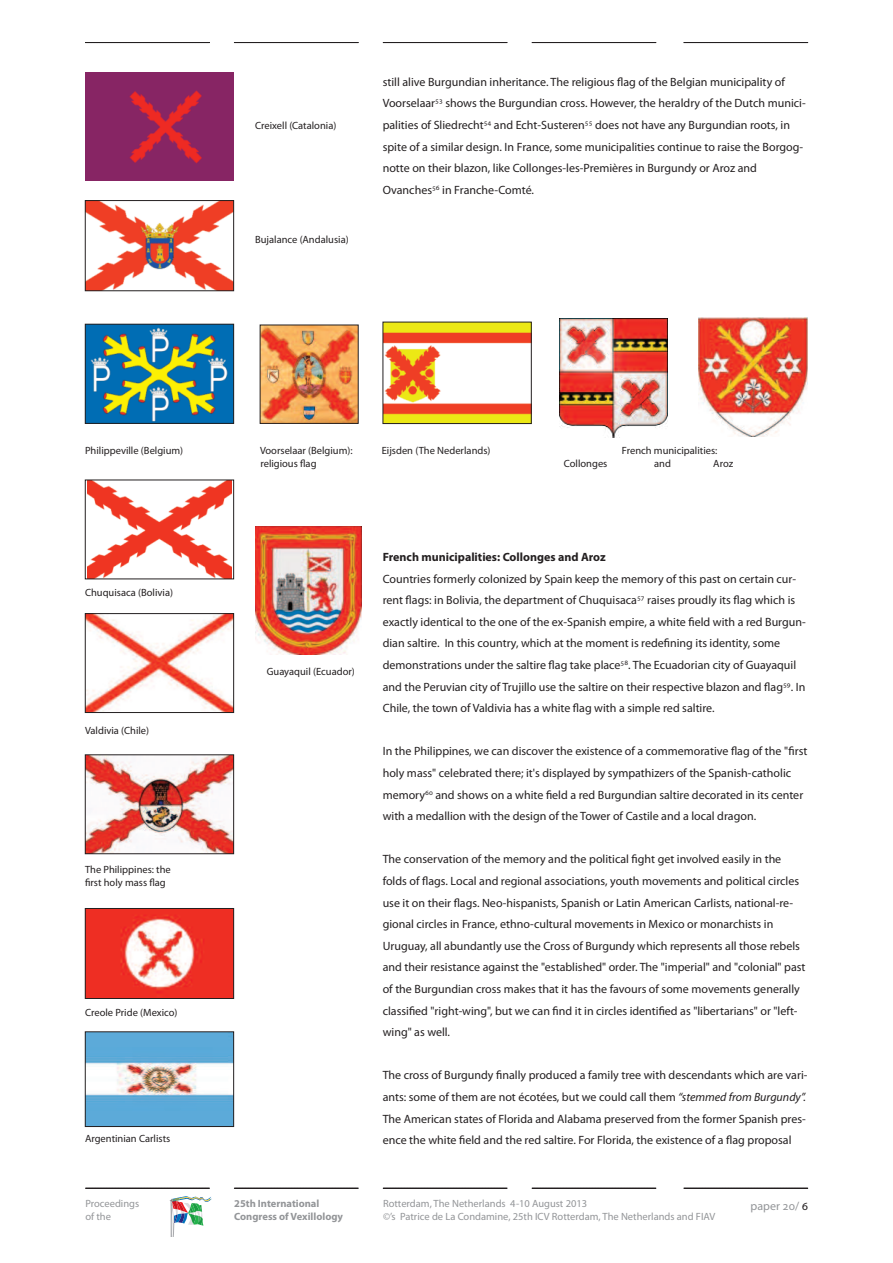
<style>
.page{position:relative;width:893px;height:1263px;background:#fff}
.page>*{position:absolute;margin:0;border:0;box-sizing:border-box;transform-origin:0 0}
.t1{font:12px/21.6px "Myriad Pro";color:#231f20}
.t2{font:700 12px "Myriad Pro";color:#231f20}
.t3{font:12px "Myriad Pro";color:#939598}
.t4{font:10.5px/12.6px "Myriad Pro";color:#231f20}
.t5{font:10.5px "Myriad Pro";color:#939598}
.t6{font:700 10.5px "Myriad Pro";color:#939598}
.s1{font-style:italic}
.s2{color:#231f20}
</style>
<div class="page">
<svg style="left:169px;top:1196px;width:43px;height:40px"></svg>
<svg style="left:85px;top:1188px;width:125px;height:1px"></svg>
<svg style="left:234px;top:1188px;width:125px;height:1px"></svg>
<svg style="left:383px;top:1188px;width:125px;height:1px"></svg>
<svg style="left:531px;top:1188px;width:126px;height:1px"></svg>
<svg style="left:683px;top:1188px;width:126px;height:1px"></svg>
<svg style="left:85px;top:42px;width:125px;height:2px"></svg>
<svg style="left:234px;top:42px;width:125px;height:2px"></svg>
<svg style="left:383px;top:42px;width:125px;height:2px"></svg>
<svg style="left:531px;top:42px;width:126px;height:2px"></svg>
<svg style="left:683px;top:42px;width:126px;height:2px"></svg>
<img style="left:85px;top:73px;width:149px;height:108px">
<img style="left:87px;top:202px;width:145px;height:87px">
<div style="left:85px;top:200px;width:149px;height:91px;border:1px solid #231f20"></div>
<img style="left:87px;top:326px;width:145px;height:96px">
<div style="left:85px;top:324px;width:149px;height:100px;border:1px solid #231f20"></div>
<img style="left:262px;top:327px;width:94px;height:95px">
<img style="left:385px;top:324px;width:144px;height:98px">
<div style="left:383px;top:322px;width:148px;height:102px;border:1px solid #231f20"></div>
<img style="left:559px;top:319px;width:108px;height:118px">
<img style="left:699px;top:317px;width:109px;height:120px">
<img style="left:87px;top:482px;width:145px;height:95px">
<div style="left:85px;top:480px;width:149px;height:99px;border:1px solid #231f20"></div>
<img style="left:87px;top:615px;width:145px;height:96px">
<div style="left:85px;top:613px;width:149px;height:100px;border:1px solid #231f20"></div>
<img style="left:255px;top:526px;width:106px;height:128px">
<img style="left:87px;top:756px;width:145px;height:96px">
<div style="left:85px;top:754px;width:149px;height:100px;border:1px solid #231f20"></div>
<img style="left:87px;top:910px;width:145px;height:87px">
<div style="left:85px;top:908px;width:149px;height:91px;border:1px solid #231f20"></div>
<img style="left:87px;top:1033px;width:145px;height:92px">
<div style="left:85px;top:1031px;width:149px;height:96px;border:1px solid #231f20"></div>
<p class="t4" style="left:255px;top:120px;width:83px">Creixell (Catalonia)</p>
<p class="t4" style="left:255px;top:234px;width:95px">Bujalance (Andalusia)</p>
<p class="t1" style="left:383px;top:72px;width:424px">still alive Burgundian inheritance. The religious flag of the Belgian municipality of Voorselaar<sup>53</sup> shows the Burgundian cross. However, the heraldry of the Dutch munici&shy;palities of Sliedrecht<sup>54</sup> and Echt-Susteren<sup>55</sup> does not have any Burgundian roots, in spite of a similar design. In France, some municipalities continue to raise the Borgog&shy;notte on their blazon, like Collonges-les-Premières in Burgundy or Aroz and Ovanches<sup>56</sup> in Franche-Comté.</p>
<p class="t4" style="left:85px;top:445px;width:100px">Philippeville (Belgium)</p>
<p class="t4" style="left:260px;top:445px;width:94px">Voorselaar (Belgium):</p>
<p class="t4" style="left:382px;top:445px;width:110px">Eijsden (The Nederlands)</p>
<p class="t4" style="left:622px;top:445px;width:97px">French municipalities:</p>
<p class="t4" style="left:260px;top:457px;width:58px">religious flag</p>
<p class="t4" style="left:564px;top:457px;width:45px">Collonges</p>
<p class="t4" style="left:654px;top:457px;width:18px">and</p>
<p class="t4" style="left:713px;top:457px;width:21px">Aroz</p>
<p class="t4" style="left:85px;top:587px;width:90px">Chuquisaca (Bolivia)</p>
<p class="t4" style="left:85px;top:725px;width:66px">Valdivia (Chile)</p>
<p class="t4" style="left:85px;top:864px;width:87px">The Philippines: the first holy mass flag</p>
<p class="t4" style="left:85px;top:1007px;width:94px">Creole Pride (Mexico)</p>
<p class="t4" style="left:85px;top:1133px;width:87px">Argentinian Carlists</p>
<p class="t4" style="left:267px;top:666px;width:90px">Guayaquil (Ecuador)</p>
<p class="t2" style="left:383px;top:552px;width:225px">French municipalities: Collonges and Aroz</p>
<p class="t1" style="left:383px;top:569px;width:425px">Countries formerly colonized by Spain keep the memory of this past on certain cur&shy;rent flags: in Bolivia, the department of Chuquisaca<sup>57</sup> raises proudly its flag which is exactly identical to the one of the ex-Spanish empire, a white field with a red Burgun&shy;dian saltire. In this country, which at the moment is redefining its identity, some demonstrations under the saltire flag take place<sup>58</sup>. The Ecuadorian city of Guayaquil and the Peruvian city of Trujillo use the saltire on their respective blazon and flag<sup>59</sup>. In Chile, the town of Valdivia has a white flag with a simple red saltire.</p>
<p class="t1" style="left:383px;top:741px;width:426px">In the Philippines, we can discover the existence of a commemorative flag of the "first holy mass" celebrated there; it's displayed by sympathizers of the Spanish-catholic memory<sup>60</sup> and shows on a white field a red Burgundian saltire decorated in its center with a medallion with the design of the Tower of Castile and a local dragon.</p>
<p class="t1" style="left:383px;top:849px;width:424px">The conservation of the memory and the political fight get involved easily in the folds of flags. Local and regional associations, youth movements and political circles use it on their flags. Neo-hispanists, Spanish or Latin American Carlists, national-re&shy;gional circles in France, ethno-cultural movements in Mexico or monarchists in Uruguay, all abundantly use the Cross of Burgundy which represents all those rebels and their resistance against the "established" order. The "imperial" and "colonial" past of the Burgundian cross makes that it has the favours of some movements generally classified "right-wing", but we can find it in circles identified as "libertarians" or "left&shy;wing" as well.</p>
<p class="t1" style="left:383px;top:1065px;width:426px">The cross of Burgundy finally produced a family tree with descendants which are vari&shy;ants: some of them are not écotées, but we could call them <span class="s1">“stemmed from Burgundy”.<br></span>The American states of Florida and Alabama preserved from the former Spanish pres&shy;ence the white field and the red saltire. For Florida, the existence of a flag proposal</p>
<p class="t5" style="left:85px;top:1200px;width:55px">Proceedings</p>
<p class="t6" style="left:234px;top:1200px;width:87px">25th International</p>
<p class="t5" style="left:383px;top:1200px;width:206px">Rotterdam, The Netherlands 4-10 August 2013</p>
<p class="t5" style="left:85px;top:1212px;width:27px">of the</p>
<p class="t6" style="left:234px;top:1212px;width:110px">Congress of Vexillology</p>
<p class="t5" style="left:383px;top:1212px;width:334px">©’s Patrice de La Condamine, 25th ICV Rotterdam, The Netherlands and FIAV</p>
<p class="t3" style="left:751px;top:1201px;width:59px">paper 20/ <span class="s2">6</span></p>
</div>
